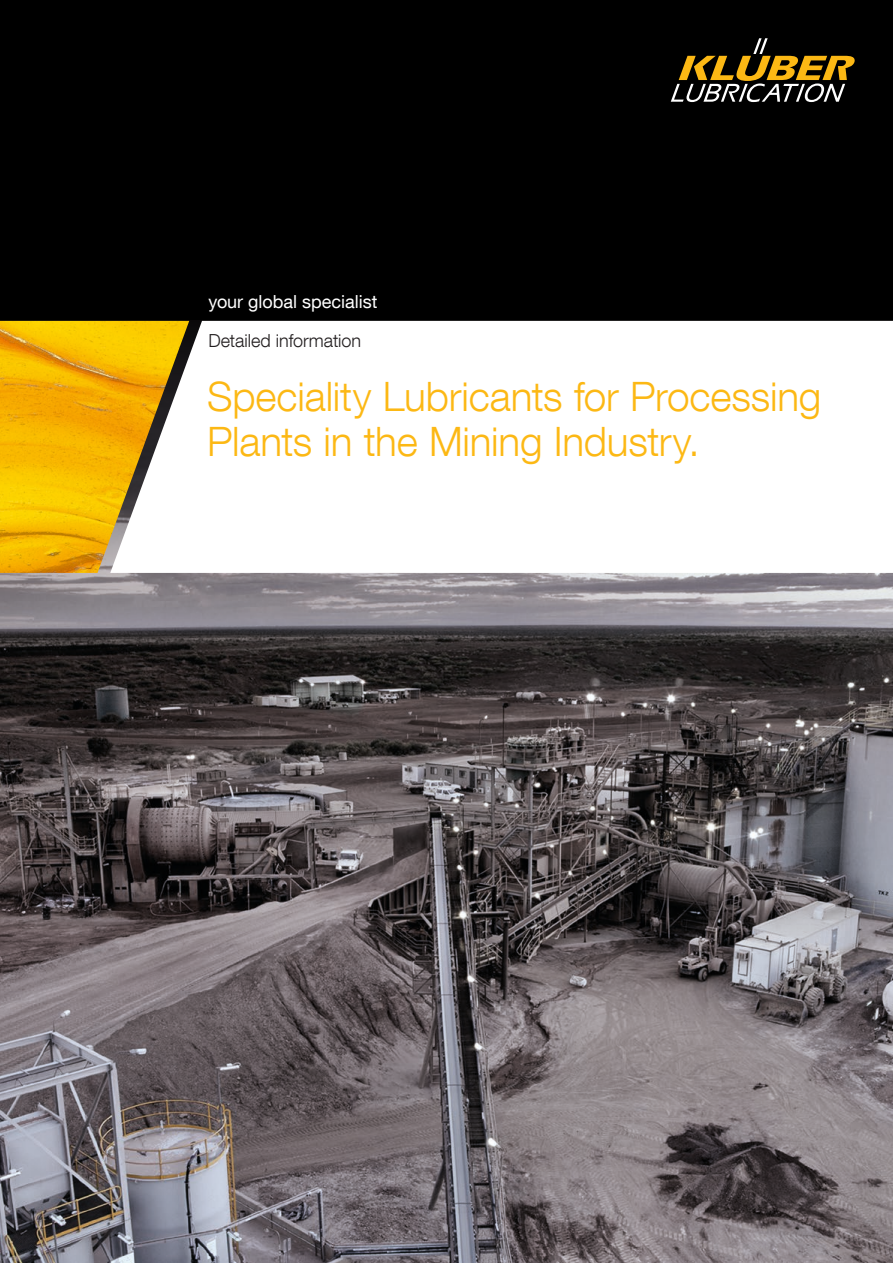
<style>
.page{position:relative;width:893px;height:1263px;background:#000}
.page>*{position:absolute;margin:0;border:0;box-sizing:border-box;transform-origin:0 0}
.TITEL_headline{font:300 40.5px/45px "Helvetica Neue LT Com";letter-spacing:-.005em;color:#fcb814}
.claim{font:18px "Helvetica Neue LT Com";color:#fff}
.category{font:300 18px "Helvetica Neue LT Com";color:#231f20}
</style>
<div class="page">
<img style="left:0;top:573px;width:893px;height:690px">
<div style="left:189px;top:321px;width:704px;height:252px;background:#fff"></div>
<svg style="left:671px;top:38px;width:184px;height:64px"></svg>
<img style="left:0;top:321px;width:189px;height:252px">
<p class="claim" style="left:208px;top:291px;width:171px">your global specialist</p>
<p class="category" style="left:208px;top:329px;width:154px">Detailed information</p>
<p class="TITEL_headline" style="left:207px;top:373px;width:616px">Speciality Lubricants for Processing<br>Plants in the Mining Industry.</p>
</div>
